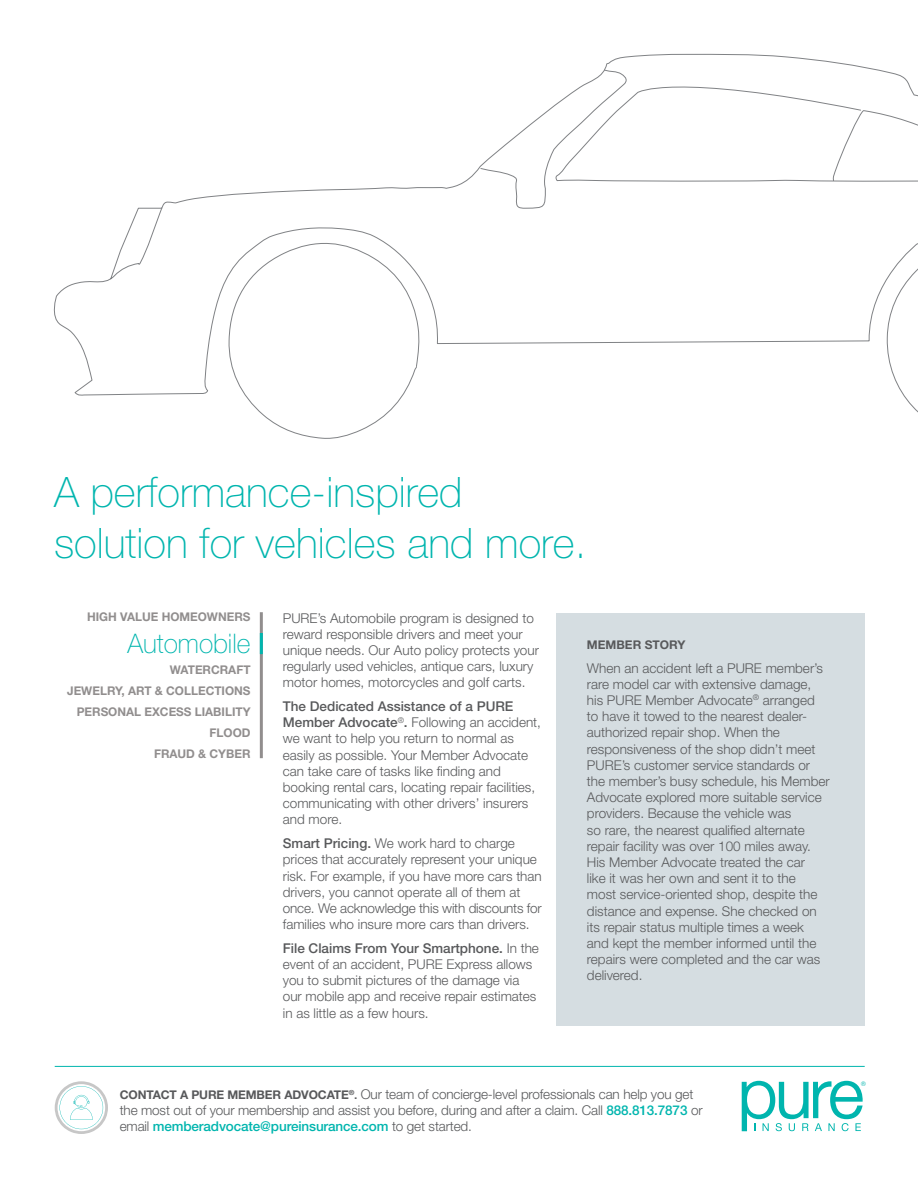
<style>
.page{position:relative;width:918px;height:1188px;background:#fff}
.page>*{position:absolute;margin:0;border:0;box-sizing:border-box;transform-origin:0 0}
.t1{font:100 42px/50.4px "Helvetica Neue LT Std";color:#00b5ae}
.t2{font:100 27px "Helvetica Neue LT Std";color:#00b5ae}
.Body{font:300 13.5px/16.2px "Helvetica Neue LT Std";color:#58595b}
.t3{font:700 12px "Helvetica Neue LT Std";color:#918e8e}
.Body-2{font:700 12px "Helvetica Neue LT Std";color:#58595b}
.t4{font:6.3px "Helvetica";color:#00b5ae}
.s1{font-weight:500}
.s2{font-weight:700;font-size:12px}
.s3{font-weight:500;font-size:12px}
.s4{font-weight:500;color:#00b5ae}
</style>
<div class="page">
<div style="left:557px;top:613px;width:308px;height:412px;background:#d5dde1"></div>
<svg style="left:742px;top:1081px;width:121px;height:50px"></svg>
<hr style="left:55px;top:1066px;width:810px;height:1px;background:#00b5ae">
<svg style="left:55px;top:1081px;width:53px;height:53px"></svg>
<hr style="left:260px;top:612px;width:3px;height:146px;background:#918e8e">
<hr style="left:260px;top:633px;width:3px;height:21px;background:#00b5ae">
<svg style="left:53px;top:54px;width:865px;height:385px"></svg>
<p class="t1" style="left:54px;top:467px;width:534px">A performance-inspired solution for vehicles and more.</p>
<p class="t3" style="left:87px;top:609px;width:165px">HIGH VALUE HOMEOWNERS</p>
<p class="t2" style="left:127px;top:628px;width:125px">Automobile</p>
<p class="t3" style="left:170px;top:662px;width:82px">WATERCRAFT</p>
<p class="t3" style="left:67px;top:683px;width:185px">JEWELRY, ART &amp; COLLECTIONS</p>
<p class="t3" style="left:77px;top:704px;width:175px">PERSONAL EXCESS LIABILITY</p>
<p class="t3" style="left:210px;top:725px;width:42px">FLOOD</p>
<p class="t3" style="left:154px;top:746px;width:98px">FRAUD &amp; CYBER</p>
<p class="Body" style="left:283px;top:609px;width:258px">PURE’s Automobile program is designed to reward responsible drivers and meet your unique needs. Our Auto policy protects your regularly used vehicles, antique cars, luxury motor homes, motorcycles and golf carts.</p>
<p class="Body" style="left:283px;top:698px;width:260px"><span class="s1">The Dedicated Assistance of a PURE Member Advocate</span><sup>®</sup><span class="s1">.</span> Following an accident, we want to help you return to normal as easily as possible. Your Member Advocate can take care of tasks like finding and booking rental cars, locating repair facilities, communicating with other drivers’ insurers and more.</p>
<p class="Body" style="left:283px;top:835px;width:260px"><span class="s1">Smart Pricing.</span> We work hard to charge prices that accurately represent your unique risk. For example, if you have more cars than drivers, you cannot operate all of them at once. We acknowledge this with discounts for families who insure more cars than drivers.</p>
<p class="Body" style="left:283px;top:940px;width:258px"><span class="s1">File Claims From Your Smartphone.</span> In the event of an accident, PURE Express allows you to submit pictures of the damage via our mobile app and receive repair estimates in as little as a few hours.</p>
<p class="Body-2" style="left:587px;top:637px;width:100px">MEMBER STORY</p>
<p class="Body" style="left:587px;top:659px;width:244px">When an accident left a PURE member’s rare model car with extensive damage, his PURE Member Advocate<sup>®</sup> arranged<br>to have it towed to the nearest dealer&shy;authorized repair shop. When the responsiveness of the shop didn’t meet PURE’s customer service standards or the member’s busy schedule, his Member Advocate explored more suitable service providers. Because the vehicle was<br>so rare, the nearest qualified alternate repair facility was over 100 miles away.<br>His Member Advocate treated the car<br>like it was her own and sent it to the<br>most service-oriented shop, despite the distance and expense. She checked on its repair status multiple times a week<br>and kept the member informed until the repairs were completed and the car was delivered.</p>
<p class="Body" style="left:120px;top:1085px;width:584px"><span class="s2">CONTACT A PURE MEMBER ADVOCATE</span><sup>®</sup><span class="s3">.</span> Our team of concierge-level professionals can help you get the most out of your membership and assist you before, during and after a claim. Call <span class="s4">888.813.7873</span> or email <span class="s4">memberadvocate@pureinsurance.com</span> to get started.</p>
<p class="t4" style="left:861px;top:1079px;width:6px">®</p>
</div>
